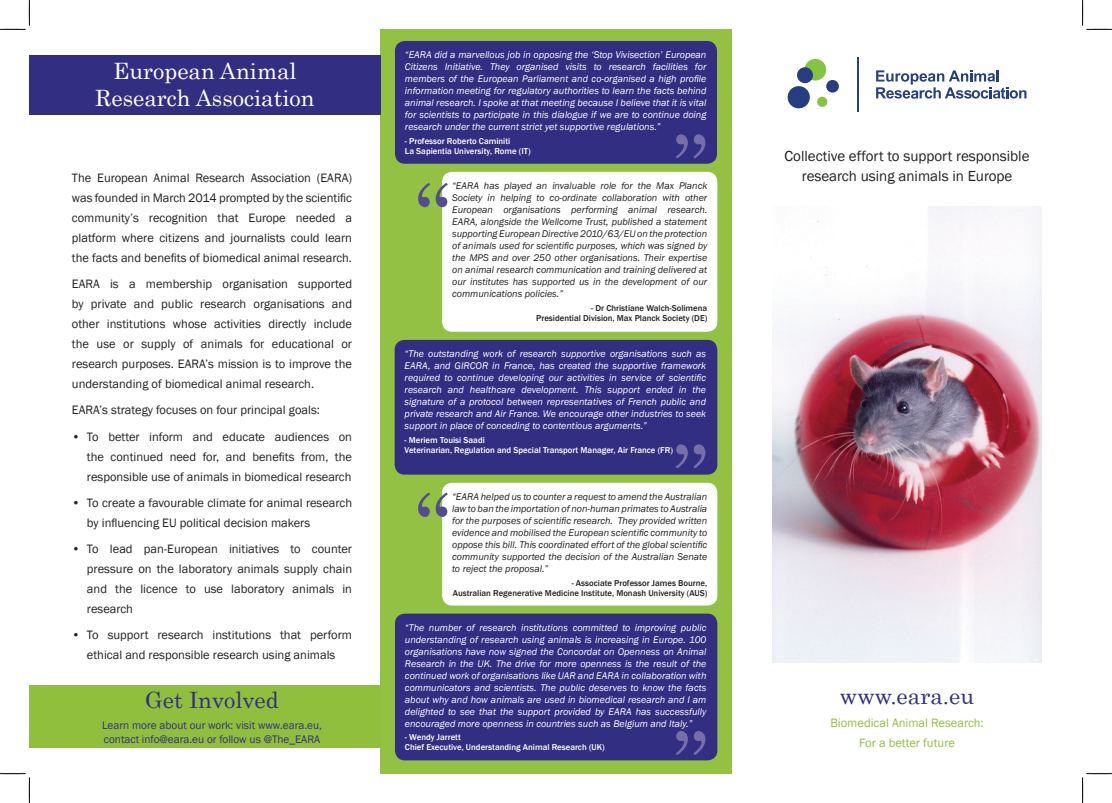
<style>
.page{position:relative;width:1112px;height:803px;background:#fff}
.page>*{position:absolute;margin:0;border:0;box-sizing:border-box;transform-origin:0 0}
.t1{font:87.5px "Century";color:#776ea7}
.t2{font:87.5px "Century";color:#524d92}
.t3{font:22.5px/27px "Century";color:#fff;text-align:center}
.t4{font:22.5px "Century";color:#322e82}
.t5{font:15px/20px "Franklin Gothic";color:#231f20;text-align:center}
.t6{font:12.5px/20px "Franklin Gothic";color:#231f20;text-align:justify}
.t7{font:12.5px/20px "Franklin Gothic";color:#90bf3e;text-align:center}
.t8{font:11.25px/13.5px "Franklin Gothic";color:#322e82}
.t9{font:italic 10px/12px "Franklin Gothic";color:#fff;text-align:justify}
.t10{font:italic 10px/12px "Franklin Gothic";color:#231f20;text-align:justify}
.t11{font:500 8.75px/10px "Franklin Gothic";color:#fff}
.t12{font:500 8.75px/10px "Franklin Gothic";color:#231f20;text-align:right}
</style>
<div class="page">
<div style="left:380px;top:29px;width:351px;height:744px;background:#90bf3e"></div>
<div style="left:29px;top:55px;width:351px;height:59px;background:#322e82"></div>
<svg style="left:787px;top:57px;width:239px;height:55px"></svg>
<img style="left:772px;top:207px;width:269px;height:455px">
<div style="left:395px;top:614px;width:322px;height:146px;background:#322e82;border-radius:10px"></div>
<div style="left:395px;top:41px;width:321px;height:123px;background:#322e82;border-radius:10px"></div>
<div style="left:442px;top:483px;width:275px;height:122px;background:#fff;border-radius:10px"></div>
<div style="left:442px;top:172px;width:275px;height:160px;background:#fff;border-radius:10px"></div>
<div style="left:394px;top:340px;width:323px;height:135px;background:#322e82;border-radius:10px"></div>
<div style="left:29px;top:686px;width:351px;height:62px;background:#90bf3e"></div>
<svg style="left:0;top:0;width:30px;height:30px"></svg>
<svg style="left:0;top:773px;width:30px;height:30px"></svg>
<svg style="left:1082px;top:0;width:29px;height:30px"></svg>
<svg style="left:1082px;top:773px;width:29px;height:30px"></svg>
<h2 class="t3" style="left:95px;top:56px;width:221px">European Animal<br>Research Association</h2>
<p class="t6" style="left:72px;top:168px;width:281px">The European Animal Research Association (EARA) was founded in March 2014 prompted by the scientific community’s recognition that Europe needed a platform where citizens and journalists could learn the facts and benefits of biomedical animal research.</p>
<p class="t6" style="left:72px;top:274px;width:281px">EARA is a membership organisation supported by private and public research organisations and other institutions whose activities directly include the use or supply of animals for educational or research purposes. EARA’s mission is to improve the understanding of biomedical animal research.</p>
<p class="t6" style="left:72px;top:400px;width:249px">EARA’s strategy focuses on four principal goals:</p>
<p class="t6" style="left:87px;top:427px;width:266px;text-indent:-15px">• To better inform and educate audiences on the continued need for, and benefits from, the responsible use of animals in biomedical research</p>
<p class="t6" style="left:87px;top:493px;width:266px;text-indent:-15px">• To create a favourable climate for animal research by influencing EU political decision makers</p>
<p class="t6" style="left:87px;top:539px;width:266px;text-indent:-15px">• To lead pan-European initiatives to counter pressure on the laboratory animals supply chain and the licence to use laboratory animals in research</p>
<p class="t6" style="left:72px;top:625px;width:281px;text-align:center">• To support research institutions that perform ethical and responsible research using animals</p>
<h2 class="t4" style="left:145px;top:681px;width:135px">Get Involved</h2>
<p class="t8" style="left:102px;top:719px;width:221px">Learn more about our work: visit www.eara.eu, contact info@eara.eu or follow us @The_EARA</p>
<p class="t9" style="left:405px;top:49px;width:303px">“EARA did a marvellous job in opposing the ‘Stop Vivisection’ European Citizens Initiative. They organised visits to research facilities for members of the European Parliament and co-organised a high profile information meeting for regulatory authorities to learn the facts behind animal research. I spoke at that meeting because I believe that it is vital for scientists to participate in this dialogue if we are to continue doing research under the current strict yet supportive regulations.”</p>
<p class="t11" style="left:405px;top:136px;width:127px">- Professor Roberto Caminiti<br>La Sapientia University, Rome (IT)</p>
<h1 class="t1" style="left:675px;top:94px;width:36px">”</h1>
<p class="t10" style="left:452px;top:180px;width:257px">“EARA has played an invaluable role for the Max Planck Society in helping to co-ordinate collaboration with other European organisations performing animal research.<br>EARA, alongside the Wellcome Trust, published a statement supporting European Directive 2010/63/EU on the protection of animals used for scientific purposes, which was signed by the MPS and over 250 other organisations. Their expertise on animal research communication and training delivered at our institutes has supported us in the development of our communications policies.”</p>
<p class="t12" style="left:536px;top:303px;width:173px">- Dr Christiane Walch-Solimena<br>Presidential Division, Max Planck Society (DE)</p>
<p class="t9" style="left:404px;top:348px;width:303px">“The outstanding work of research supportive organisations such as EARA, and GIRCOR in France, has created the supportive framework required to continue developing our activities in service of scientific research and healthcare development. This support ended in the signature of a protocol between representatives of French public and private research and Air France. We encourage other industries to seek support in place of conceding to contentious arguments.”</p>
<p class="t11" style="left:404px;top:435px;width:270px">- Meriem Touisi Saadi<br>Veterinarian, Regulation and Special Transport Manager, Air France (FR)</p>
<h1 class="t2" style="left:415px;top:143px;width:36px">“</h1>
<h1 class="t1" style="left:675px;top:404px;width:36px">”</h1>
<h1 class="t2" style="left:415px;top:452px;width:36px">“</h1>
<p class="t10" style="left:452px;top:491px;width:257px">“EARA helped us to counter a request to amend the Australian law to ban the importation of non-human primates to Australia for the purposes of scientific research. They provided written evidence and mobilised the European scientific community to oppose this bill. This coordinated effort of the global scientific community supported the decision of the Australian Senate to reject the proposal.”</p>
<p class="t12" style="left:453px;top:578px;width:256px">- Associate Professor James Bourne,<br>Australian Regenerative Medicine Institute, Monash University (AUS)</p>
<p class="t9" style="left:405px;top:621px;width:303px">“The number of research institutions committed to improving public understanding of research using animals is increasing in Europe. 100 organisations have now signed the Concordat on Openness on Animal Research in the UK. The drive for more openness is the result of the continued work of organisations like UAR and EARA in collaboration with communicators and scientists. The public deserves to know the facts about why and how animals are used in biomedical research and I am delighted to see that the support provided by EARA has successfully encouraged more openness in countries such as Belgium and Italy.”</p>
<p class="t11" style="left:405px;top:732px;width:201px">- Wendy Jarrett<br>Chief Executive, Understanding Animal Research (UK)</p>
<h1 class="t1" style="left:675px;top:690px;width:36px">”</h1>
<h3 class="t5" style="left:784px;top:146px;width:246px">Collective effort to support responsible research using animals in Europe</h3>
<h2 class="t4" style="left:839px;top:677px;width:136px">www.eara.eu</h2>
<p class="t7" style="left:830px;top:713px;width:155px">Biomedical Animal Research:<br>For a better future</p>
</div>
